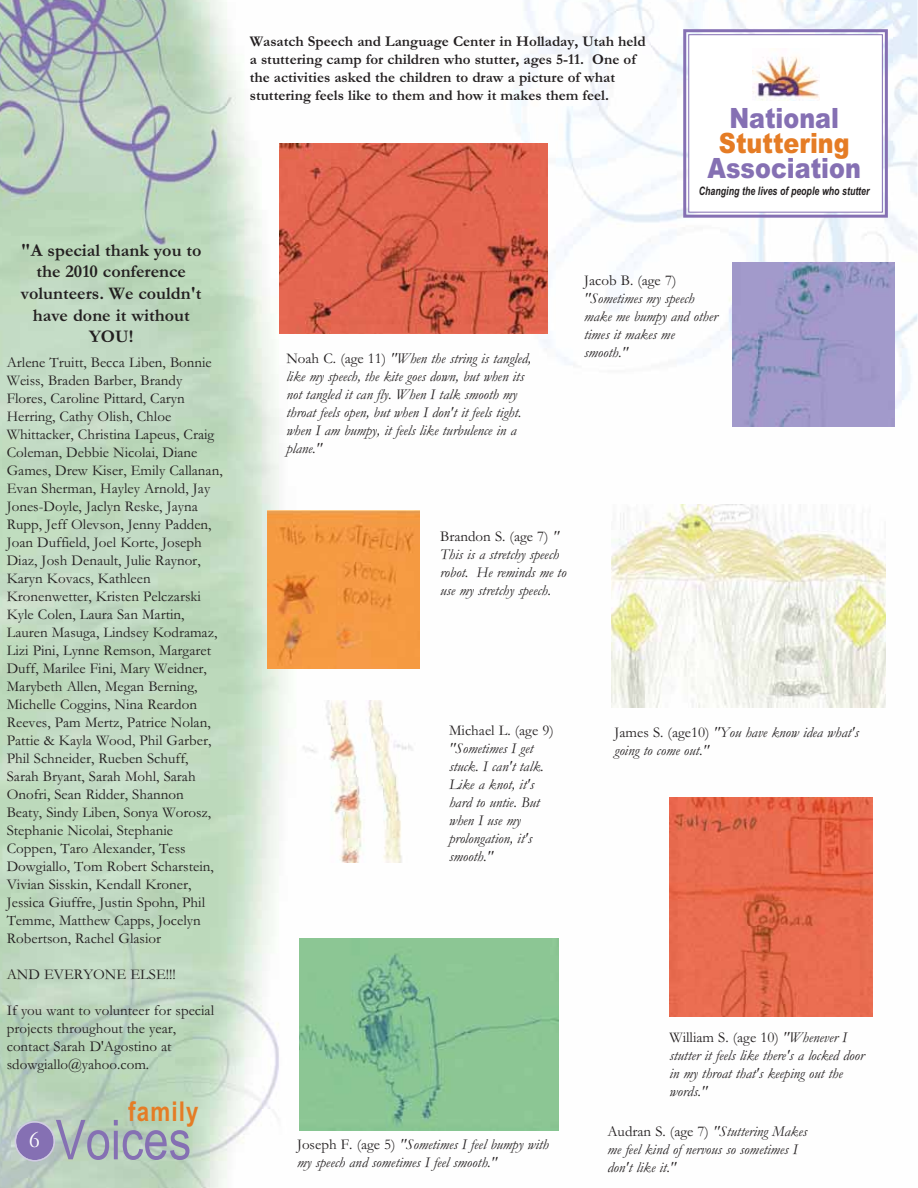
<style>
.page{position:relative;width:918px;height:1188px;background:#fff}
.page>*{position:absolute;margin:0;border:0;box-sizing:border-box;transform-origin:0 0}
.t1{font:55.05px "Arial Narrow";color:#8570b3}
.t2{font:900 28.05px "Arial";color:#8570b3;scale:.85 1}
.t3{font:900 28.05px "Arial";color:#e57c25;scale:.85 1}
.t4{font:700 27.3px "Arial Narrow";letter-spacing:.04em;color:#e57c25}
.t5{font:24px "Garamond";color:#fff}
.t6{font:700 18px/21.6px "Garamond";color:#231f20;text-align:center}
.t7{font:15px/18px "Garamond";color:#231f20}
.t8{font:italic 15px/18px "Garamond";color:#231f20}
.t9{font:700 15px/18px "Garamond";color:#231f20}
.t10{font:italic 700 11.7px "Arial";color:#231f20;scale:.75 1}
.s1{font-style:normal}
</style>
<div class="page">
<img style="left:0;top:0;width:918px;height:1188px">
<svg style="left:15px;top:1121px;width:40px;height:41px;background:#998ebb"></svg>
<div style="left:689px;top:35px;width:193px;height:177px;background:#fff"></div>
<div style="left:683px;top:29px;width:205px;height:189px;border:3px solid #8570b3"></div>
<div style="left:688px;top:34px;width:195px;height:179px;border:1px solid #8570b3"></div>
<img style="left:752px;top:56px;width:67px;height:45px">
<img style="left:733px;top:263px;width:162px;height:164px">
<img style="left:280px;top:143px;width:268px;height:191px">
<img style="left:669px;top:797px;width:204px;height:219px">
<img style="left:297px;top:700px;width:121px;height:162px">
<img style="left:611px;top:504px;width:275px;height:203px">
<img style="left:267px;top:511px;width:153px;height:158px">
<img style="left:299px;top:938px;width:260px;height:192px">
<p class="t6" style="left:21px;top:241px;width:182px">"A special thank you to the 2010 conference volunteers. We couldn't have done it without<br>YOU!</p>
<p class="t7" style="left:7px;top:355px;width:217px">Arlene Truitt, Becca Liben, Bonnie<br>Weiss, Braden Barber, Brandy<br>Flores, Caroline Pittard, Caryn<br>Herring, Cathy Olish, Chloe<br>Whittacker, Christina Lapeus, Craig<br>Coleman, Debbie Nicolai, Diane<br>Games, Drew Kiser, Emily Callanan,<br>Evan Sherman, Hayley Arnold, Jay<br>Jones-Doyle, Jaclyn Reske, Jayna<br>Rupp, Jeff Olevson, Jenny Padden,<br>Joan Duffield, Joel Korte, Joseph<br>Diaz, Josh Denault, Julie Raynor,<br>Karyn Kovacs, Kathleen<br>Kronenwetter, Kristen Pelczarski<br>Kyle Colen, Laura San Martin,<br>Lauren Masuga, Lindsey Kodramaz,<br>Lizi Pini, Lynne Remson, Margaret<br>Duff, Marilee Fini, Mary Weidner,<br>Marybeth Allen, Megan Berning,<br>Michelle Coggins, Nina Reardon<br>Reeves, Pam Mertz, Patrice Nolan,<br>Pattie &amp; Kayla Wood, Phil Garber,<br>Phil Schneider, Rueben Schuff,<br>Sarah Bryant, Sarah Mohl, Sarah<br>Onofri, Sean Ridder, Shannon<br>Beaty, Sindy Liben, Sonya Worosz,<br>Stephanie Nicolai, Stephanie<br>Coppen, Taro Alexander, Tess<br>Dowgiallo, Tom Robert Scharstein,<br>Vivian Sisskin, Kendall Kroner,<br>Jessica Giuffre, Justin Spohn, Phil<br>Temme, Matthew Capps, Jocelyn<br>Robertson, Rachel Glasior</p>
<p class="t7" style="left:7px;top:967px;width:171px">AND EVERYONE ELSE!!!</p>
<p class="t7" style="left:7px;top:1003px;width:209px">If you want to volunteer for special projects throughout the year, contact Sarah D'Agostino at sdowgiallo@yahoo.com.</p>
<h3 class="t5" style="left:29px;top:1132px;width:13px">6</h3>
<h3 class="t4" style="left:128px;top:1095px;width:72px">family</h3>
<h1 class="t1" style="left:56px;top:1108px;width:137px">Voices</h1>
<p class="t9" style="left:250px;top:33px;width:397px">Wasatch Speech and Language Center in Holladay, Utah held a stuttering camp for children who stutter, ages 5-11. One of the activities asked the children to draw a picture of what stuttering feels like to them and how it makes them feel.</p>
<h2 class="t2" style="left:729px;top:102px;width:131px">National</h2>
<h2 class="t3" style="left:719px;top:127px;width:155px">Stuttering</h2>
<h2 class="t2" style="left:708px;top:152px;width:182px">Association</h2>
<p class="t10" style="left:699px;top:184px;width:229px">Changing the lives of people who stutter</p>
<p class="t8" style="left:286px;top:351px;width:246px"><span class="s1">Noah C. (age 11)</span> "When the string is tangled, like my speech, the kite goes down, but when its not tangled it can fly. When I talk smooth my throat feels open, but when I don't it feels tight. when I am bumpy, it feels like turbulence in a plane."</p>
<p class="t7" style="left:584px;top:273px;width:94px">Jacob B. (age 7)</p>
<p class="t8" style="left:584px;top:291px;width:135px">"Sometimes my speech make me bumpy and other times it makes me smooth."</p>
<p class="t8" style="left:440px;top:529px;width:128px"><span class="s1">Brandon S. (age 7)</span> "<br>This is a stretchy speech robot. He reminds me to use my stretchy speech.</p>
<p class="t7" style="left:449px;top:723px;width:106px">Michael L. (age 9)</p>
<p class="t8" style="left:449px;top:740px;width:96px">"Sometimes I get stuck. I can't talk.<br>Like a knot, it's hard to untie. But when I use my prolongation, it's smooth."</p>
<p class="t8" style="left:615px;top:725px;width:246px"><span class="s1">James S. (age10)</span> "You have know idea what's going to come out."</p>
<p class="t8" style="left:297px;top:1137px;width:253px"><span class="s1">Joseph F. (age 5)</span> "Sometimes I feel bumpy with my speech and sometimes I feel smooth."</p>
<p class="t8" style="left:669px;top:1030px;width:196px"><span class="s1">William S. (age 10)</span> "Whenever I stutter it feels like there's a locked door in my throat that's keeping out the words."</p>
<p class="t8" style="left:608px;top:1124px;width:201px"><span class="s1">Audran S. (age 7)</span> "Stuttering Makes me feel kind of nervous so sometimes I don't like it."</p>
</div>
